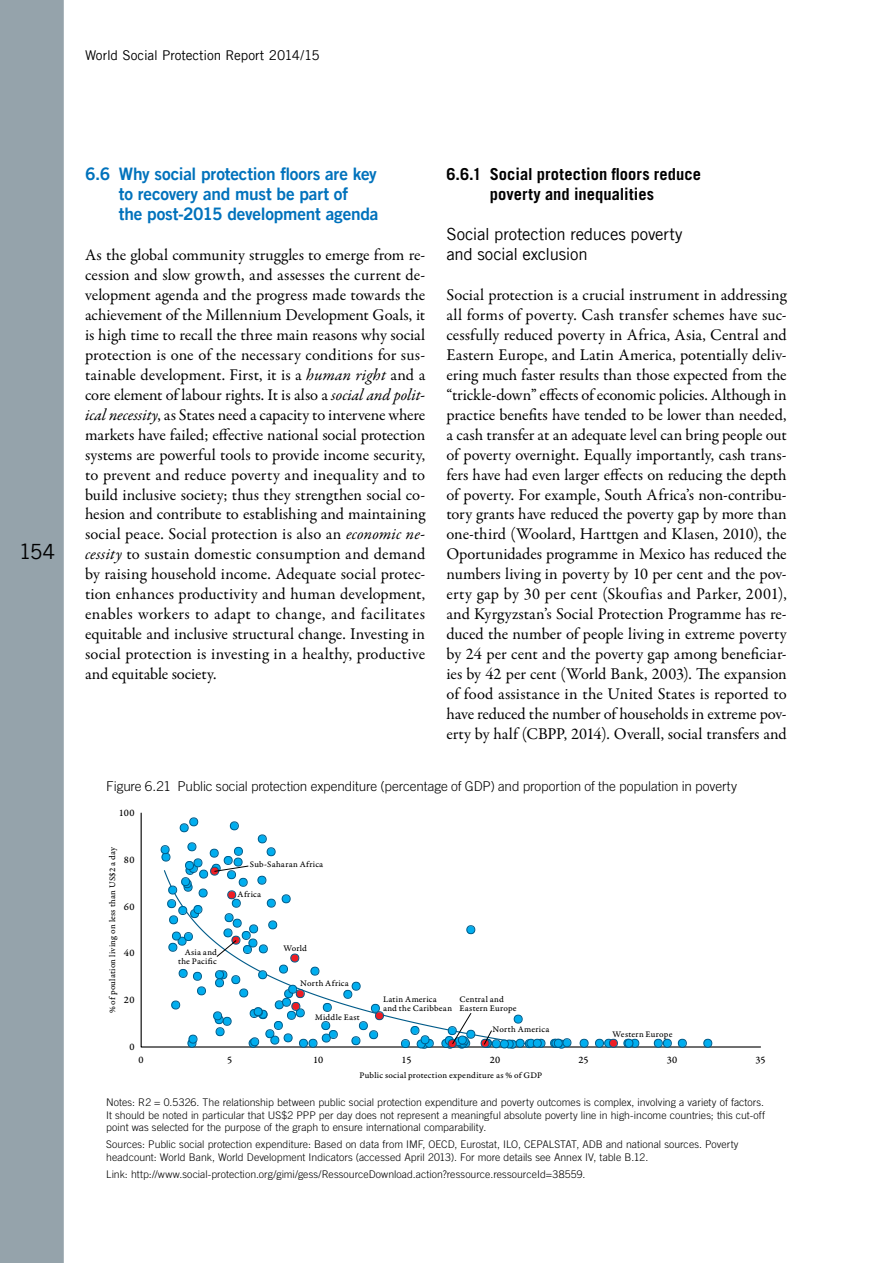
<style>
.page{position:relative;width:893px;height:1263px;background:#fff}
.page>*{position:absolute;margin:0;border:0;box-sizing:border-box;transform-origin:0 0}
.t1{font:21px "Trade Gothic LT Com";color:#000}
.t2{font:17.25px/20px "Trade Gothic LT Com Bd 2";letter-spacing:-.01em;color:#0072bc}
.t3{font:16.65px/20px "Trade Gothic LT Com";letter-spacing:-.01em;color:#000}
.t4{font:16.5px/20px "Garamond Premr Pro";letter-spacing:-.005em;color:#000;text-align:justify}
.t5{font:700 16.5px/20px "Trade Gothic LT Com";letter-spacing:.005em;color:#000;text-align:center}
.t6{font:300 13.5px "Trade Gothic LT Com";letter-spacing:-.005em;color:#000}
.t7{font:13.5px "Trade Gothic LT Com";letter-spacing:-.01em;color:#000}
.t8{font:300 10.5px/12.8px "Trade Gothic LT Com";letter-spacing:.005em;color:#000;text-align:justify}
.t9{font:10.5px "Garamond Premr Pro Capt";letter-spacing:.035em;color:#000}
.t10{font:9px/9px "Garamond Premr Pro Capt";letter-spacing:.02em;color:#000}
.s1{font-style:italic}
</style>
<div class="page">
<div style="left:0;top:0;width:64px;height:1263px;background:#95a3ab"></div>
<svg style="left:140px;top:812px;width:621px;height:236px"></svg>
<svg style="left:384px;top:869px;width:160px;height:179px"></svg>
<svg style="left:579px;top:1038px;width:10px;height:10px"></svg>
<svg style="left:653px;top:1038px;width:34px;height:10px"></svg>
<svg style="left:703px;top:1038px;width:10px;height:10px"></svg>
<svg style="left:401px;top:1025px;width:33px;height:24px"></svg>
<svg style="left:466px;top:925px;width:10px;height:9px"></svg>
<svg style="left:441px;top:1012px;width:131px;height:37px"></svg>
<svg style="left:595px;top:1038px;width:45px;height:10px"></svg>
<svg style="left:160px;top:817px;width:224px;height:231px"></svg>
<p class="t7" style="left:85px;top:47px;width:236px">World Social Protection Report 2014/15</p>
<p class="t1" style="left:19px;top:539px;width:38px">154</p>
<p class="t2" style="left:119px;top:164px;width:261px;text-indent:-34px">6.6 Why social protection floors are key to recovery and must be part of<br>the post-2015 development agenda</p>
<p class="t4" style="left:85px;top:245px;width:342px">As the global community struggles to emerge from re&shy;cession and slow growth, and assesses the current de&shy;velopment agenda and the progress made towards the achievement of the Millennium Development Goals, it is high time to recall the three main reasons why social protection is one of the necessary conditions for sus&shy;tainable development. First, it is a <span class="s1">human right</span> and a core element of labour rights. It is also a <span class="s1">social and polit&shy;ical necessity</span>, as States need a capacity to intervene where markets have failed; effective national social protection systems are powerful tools to provide income security, to prevent and reduce poverty and inequality and to build inclusive society; thus they strengthen social co&shy;hesion and contribute to establishing and maintaining social peace. Social protection is also an <span class="s1">economic ne&shy;cessity</span> to sustain domestic consumption and demand by raising household income. Adequate social protec&shy;tion enhances productivity and human development, enables workers to adapt to change, and facilitates equitable and inclusive structural change. Investing in social protection is investing in a healthy, productive and equitable society.</p>
<p class="t5" style="left:446px;top:164px;width:256px">6.6.1 Social protection floors reduce poverty and inequalities</p>
<p class="t3" style="left:446px;top:224px;width:238px">Social protection reduces poverty and social exclusion</p>
<p class="t4" style="left:446px;top:285px;width:342px">Social protection is a crucial instrument in addressing all forms of poverty. Cash transfer schemes have suc&shy;cessfully reduced poverty in Africa, Asia, Central and Eastern Europe, and Latin America, potentially deliv&shy;ering much faster results than those expected from the “trickle-down” effects of economic policies. Although in practice benefits have tended to be lower than needed, a cash transfer at an adequate level can bring people out of poverty overnight. Equally importantly, cash trans&shy;fers have had even larger effects on reducing the depth of poverty. For example, South Africa’s non-contribu&shy;tory grants have reduced the poverty gap by more than one-third (Woolard, Harttgen and Klasen, 2010), the Oportunidades programme in Mexico has reduced the numbers living in poverty by 10 per cent and the pov&shy;erty gap by 30 per cent (Skoufias and Parker, 2001), and Kyrgyzstan’s Social Protection Programme has re&shy;duced the number of people living in extreme poverty by 24 per cent and the poverty gap among beneficiar&shy;ies by 42 per cent (World Bank, 2003). The expansion of food assistance in the United States is reported to have reduced the number of households in extreme pov&shy;erty by half (CBPP, 2014). Overall, social transfers and</p>
<p class="t6" style="left:106px;top:778px;width:632px">Figure 6.21 Public social protection expenditure (percentage of GDP) and proportion of the population in poverty</p>
<p class="t9" style="left:119px;top:807px;width:17px">100</p>
<p class="t10" style="left:108px;top:1013px;width:168px;rotate:-90deg">% of poulation living on less than US$2 a day</p>
<p class="t9" style="left:124px;top:853px;width:12px">80</p>
<p class="t9" style="left:124px;top:900px;width:12px">60</p>
<p class="t9" style="left:124px;top:947px;width:12px">40</p>
<p class="t9" style="left:124px;top:993px;width:12px">20</p>
<p class="t9" style="left:129px;top:1040px;width:7px">0</p>
<p class="t10" style="left:178px;top:948px;width:40px;text-align:right">Asia and the Pacific</p>
<p class="t10" style="left:250px;top:860px;width:75px">Sub-Saharan Africa</p>
<p class="t10" style="left:238px;top:889px;width:25px">Africa</p>
<p class="t10" style="left:284px;top:944px;width:25px">World</p>
<p class="t10" style="left:300px;top:979px;width:50px">North Africa</p>
<p class="t10" style="left:315px;top:1012px;width:47px">Middle East</p>
<p class="t10" style="left:460px;top:994px;width:59px">Central and<br>Eastern Europe</p>
<p class="t10" style="left:383px;top:994px;width:70px">Latin America and the Caribbean</p>
<p class="t10" style="left:493px;top:1025px;width:58px">North America</p>
<p class="t10" style="left:612px;top:1029px;width:62px">Western Europe</p>
<p class="t9" style="left:139px;top:1053px;width:7px">0</p>
<p class="t9" style="left:227px;top:1053px;width:7px">5</p>
<p class="t9" style="left:313px;top:1053px;width:12px">10</p>
<p class="t9" style="left:402px;top:1053px;width:11px">15</p>
<p class="t9" style="left:490px;top:1053px;width:12px">20</p>
<p class="t9" style="left:578px;top:1053px;width:12px">25</p>
<p class="t9" style="left:667px;top:1053px;width:12px">30</p>
<p class="t9" style="left:755px;top:1053px;width:12px">35</p>
<p class="t10" style="left:359px;top:1071px;width:184px">Public social protection expenditure as % of GDP</p>
<p class="t8" style="left:106px;top:1095px;width:660px">Notes: R2 = 0.5326. The relationship between public social protection expenditure and poverty outcomes is complex, involving a variety of factors.<br>It should be noted in particular that US$2 PPP per day does not represent a meaningful absolute poverty line in high-income countries; this cut-off point was selected for the purpose of the graph to ensure international comparability.</p>
<p class="t8" style="left:106px;top:1138px;width:634px">Sources: Public social protection expenditure: Based on data from IMF, OECD, Eurostat, ILO, CEPALSTAT, ADB and national sources. Poverty headcount: World Bank, World Development Indicators (accessed April 2013). For more details see Annex IV, table B.12.</p>
<p class="t8" style="left:106px;top:1168px;width:481px">Link: http://www.social-protection.org/gimi/gess/RessourceDownload.action?ressource.ressourceId=38559.</p>
</div>
